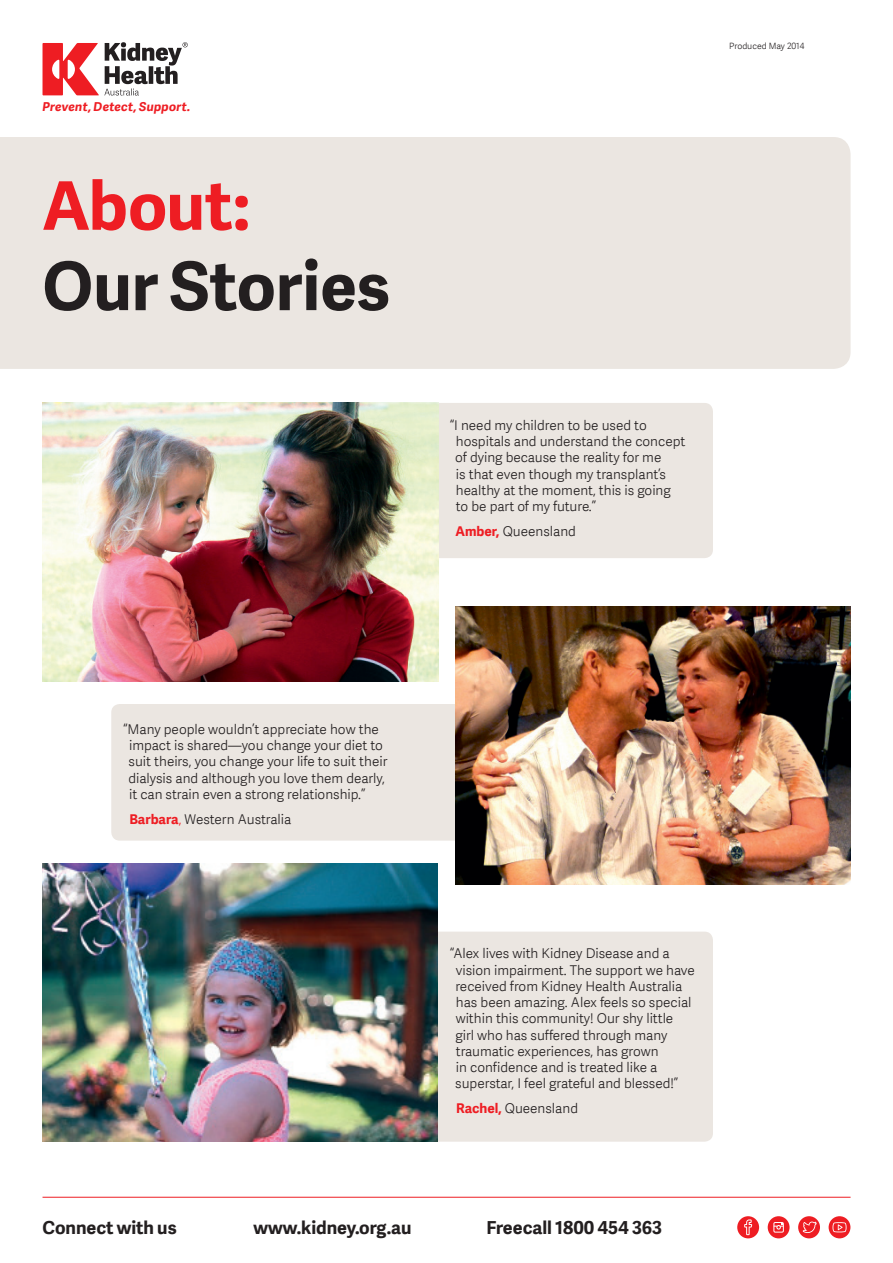
<style>
.page{position:relative;width:893px;height:1263px;background:#fff}
.page>*{position:absolute;margin:0;border:0;box-sizing:border-box;transform-origin:0 0}
.t1{font:700 66.9px "Adelle Sans";color:#231f20}
.t2{font:700 66.9px "Adelle Sans";letter-spacing:-.01em;color:#ee1d23}
.t3{font:700 18px "Adelle Sans";color:#231f20}
.t4{font:300 13.5px/16.2px "Adelle Sans";color:#231f20}
.t5{font:italic 700 12.3px "Adelle Sans";letter-spacing:.015em;color:#ee1d23}
.t6{font:300 8.7px "Adelle Sans";color:#231f20}
.s1{font-weight:700;color:#ee1d23}
.s2{color:#ee1d23}
</style>
<div class="page">
<div style="left:737px;top:1216px;width:22px;height:22px;background:#ee1d23;border-radius:50%"></div>
<svg style="left:744px;top:1219px;width:8px;height:16px"></svg>
<div style="left:798px;top:1216px;width:22px;height:22px;background:#ee1d23;border-radius:50%"></div>
<svg style="left:803px;top:1221px;width:14px;height:12px"></svg>
<div style="left:829px;top:1216px;width:21px;height:22px;background:#ee1d23;border-radius:50%"></div>
<svg style="left:832px;top:1222px;width:14px;height:10px"></svg>
<div style="left:768px;top:1216px;width:21px;height:22px;background:#ee1d23;border-radius:50%"></div>
<div style="left:773px;top:1222px;width:11px;height:10px;border:1px solid #fff"></div>
<svg style="left:774px;top:1223px;width:9px;height:6px"></svg>
<hr style="left:43px;top:1197px;width:808px;height:1px;background:#ee1d23">
<svg style="left:43px;top:42px;width:145px;height:53px"></svg>
<div style="left:111px;top:704px;width:602px;height:137px;background:#ebe6e1;border-radius:9px"></div>
<div style="left:0;top:137px;width:850px;height:232px;background:#ebe6e1"></div>
<div style="left:409px;top:403px;width:304px;height:155px;background:#ebe6e1;border-radius:9px"></div>
<div style="left:409px;top:932px;width:304px;height:210px;background:#ebe6e1;border-radius:9px"></div>
<img style="left:43px;top:863px;width:395px;height:279px">
<img style="left:43px;top:403px;width:395px;height:278px">
<img style="left:455px;top:607px;width:395px;height:278px">
<p class="t5" style="left:43px;top:99px;width:150px">Prevent, Detect, Support.</p>
<p class="t2" style="left:42px;top:167px;width:210px">About:</p>
<p class="t1" style="left:42px;top:247px;width:349px">Our Stories</p>
<p class="t6" style="left:729px;top:41px;width:77px">Produced May 2014</p>
<p class="t4" style="left:455px;top:417px;width:232px;text-indent:-5px">“I need my children to be used to hospitals and understand the concept of dying because the reality for me<br>is that even though my transplant’s healthy at the moment, this is going to be part of my future.”</p>
<p class="t4" style="left:455px;top:523px;width:122px"><span class="s1">Amber,</span> Queensland</p>
<p class="t4" style="left:128px;top:721px;width:260px;text-indent:-5px">“Many people wouldn’t appreciate how the impact is shared—you change your diet to suit theirs, you change your life to suit their dialysis and although you love them dearly, it can strain even a strong relationship.”</p>
<p class="t4" style="left:129px;top:811px;width:163px"><span class="s1">Barbara</span><span class="s2">,</span> Western Australia</p>
<p class="t4" style="left:455px;top:946px;width:241px;text-indent:-5px">“Alex lives with Kidney Disease and a vision impairment. The support we have received from Kidney Health Australia has been amazing. Alex feels so special within this community! Our shy little girl who has suffered through many traumatic experiences, has grown<br>in confidence and is treated like a superstar, I feel grateful and blessed!”</p>
<p class="t4" style="left:456px;top:1100px;width:123px"><span class="s1">Rachel,</span> Queensland</p>
<h2 class="t3" style="left:43px;top:1217px;width:136px">Connect with us</h2>
<h2 class="t3" style="left:253px;top:1217px;width:160px">www.kidney.org.au</h2>
<h2 class="t3" style="left:486px;top:1217px;width:177px">Freecall 1800 454 363</h2>
</div>
